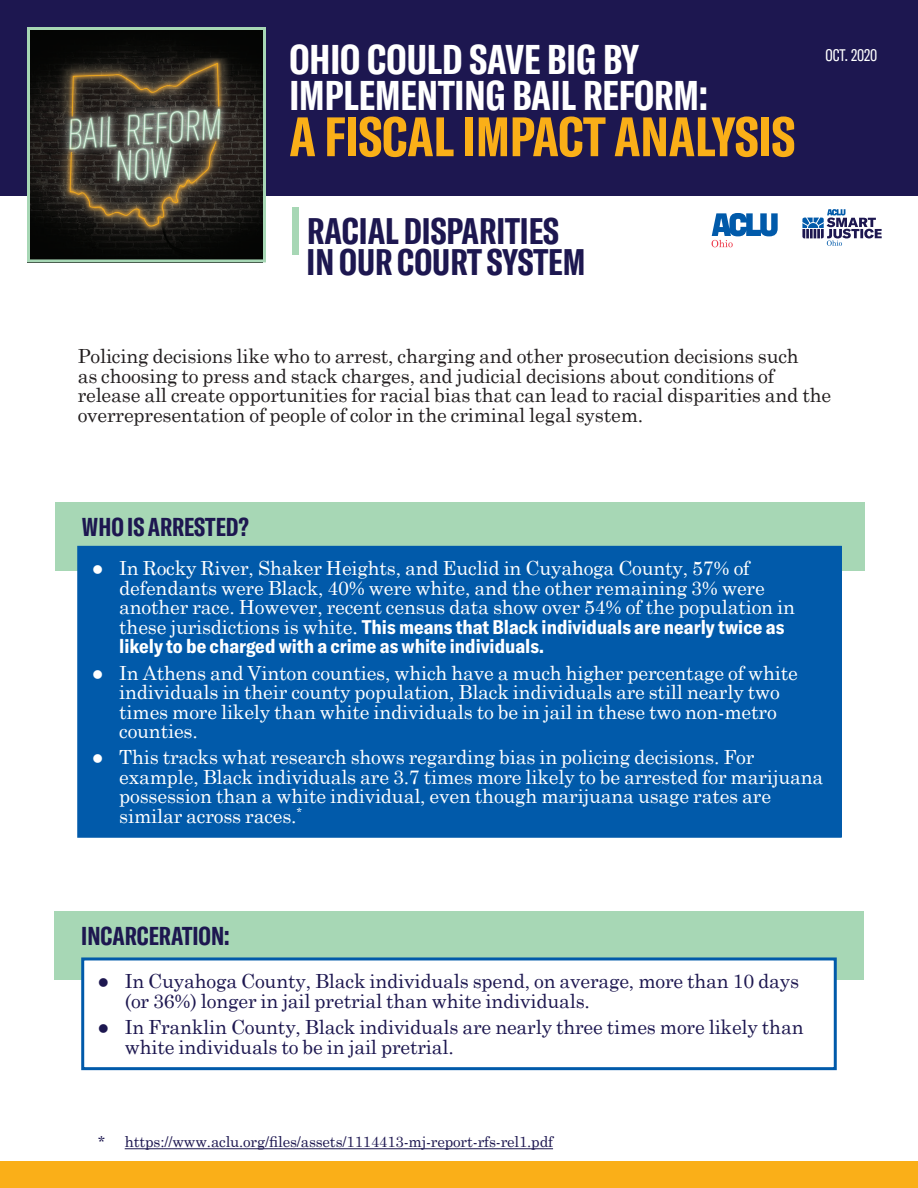
<style>
.page{position:relative;width:918px;height:1188px;background:#fff}
.page>*{position:absolute;margin:0;border:0;box-sizing:border-box;transform-origin:0 0}
.t1{font:700 extra-condensed 54.6px "GT America";color:#faaf18}
.t2{font:700 extra-condensed 40.95px/36.3px "GT America";color:#fff}
.t3{font:700 extra-condensed 36.45px/31.5px "GT America";color:#1d1750}
.t4{font:700 extra-condensed 25.5px "GT America";color:#1d1750}
.t5{font:19.5px/19.5px "Century Schoolbook";letter-spacing:-.01em;color:#fff}
.t6{font:19.5px/19.5px "Century Schoolbook";letter-spacing:-.01em;color:#231f20}
.t7{font:19.5px/19.5px "Century Schoolbook";letter-spacing:-.01em;color:#1d1750}
.t8{font:extra-condensed 16.5px "GT America";letter-spacing:-.01em;color:#fff}
.EndNote{font:15px "Century Schoolbook";letter-spacing:-.01em;color:#1d1750}
.s1{font-size:54.75px;color:#a7d7b5}
.s2{font-family:"GT America";font-weight:700;font-stretch:condensed}
</style>
<div class="page">
<div style="left:0;top:0;width:918px;height:195px;background:#1d1750"></div>
<img style="left:31px;top:31px;width:231px;height:227px">
<div style="left:27px;top:27px;width:239px;height:235px;border:3px solid #a7d7b5"></div>
<svg style="left:803px;top:209px;width:79px;height:37px"></svg>
<svg style="left:712px;top:213px;width:66px;height:34px"></svg>
<div style="left:0;top:1161px;width:918px;height:27px;background:#faaf18"></div>
<div style="left:55px;top:502px;width:810px;height:69px;background:#a7d7b5"></div>
<div style="left:78px;top:547px;width:763px;height:290px;background:#015aaa"></div>
<div style="left:77px;top:546px;width:765px;height:292px;border:2px solid #015aaa"></div>
<hr style="left:125px;top:1148px;width:428px;height:1px;background:#1d1750">
<div style="left:54px;top:912px;width:810px;height:68px;background:#a7d7b5"></div>
<div style="left:83px;top:959px;width:752px;height:110px;background:#fff"></div>
<div style="left:81px;top:957px;width:756px;height:113px;border:3px solid #015aaa"></div>
<p class="t2" style="left:289px;top:41px;width:420px">OHIO COULD SAVE BIG BY<br>IMPLEMENTING BAIL REFORM:</p>
<p class="t1" style="left:289px;top:104px;width:507px">A FISCAL IMPACT ANALYSIS</p>
<p class="t3" style="left:307px;top:215px;width:280px;text-indent:-17px"><span class="s1">|</span> RACIAL DISPARITIES<br>IN OUR COURT SYSTEM</p>
<p class="t8" style="left:826px;top:45px;width:53px">OCT. 2020</p>
<p class="t6" style="left:78px;top:345px;width:755px">Policing decisions like who to arrest, charging and other prosecution decisions such<br>as choosing to press and stack charges, and judicial decisions about conditions of release all create opportunities for racial bias that can lead to racial disparities and the overrepresentation of people of color in the criminal legal system.</p>
<p class="t4" style="left:82px;top:512px;width:168px">WHO IS ARRESTED?</p>
<p class="t5" style="left:119px;top:557px;width:677px">In Rocky River, Shaker Heights, and Euclid in Cuyahoga County, 57% of defendants were Black, 40% were white, and the other remaining 3% were another race. However, recent census data show over 54% of the population in these jurisdictions is white. <span class="s2">This means that Black individuals are nearly twice as likely to be charged with a crime as white individuals.</span></p>
<p class="t5" style="left:119px;top:661px;width:680px">In Athens and Vinton counties, which have a much higher percentage of white individuals in their county population, Black individuals are still nearly two times more likely than white individuals to be in jail in these two non-metro counties.</p>
<p class="t5" style="left:119px;top:746px;width:706px">This tracks what research shows regarding bias in policing decisions. For example, Black individuals are 3.7 times more likely to be arrested for marijuana possession than a white individual, even though marijuana usage rates are similar across races.<sup>*</sup></p>
<p class="t4" style="left:81px;top:921px;width:150px">INCARCERATION:</p>
<p class="t7" style="left:125px;top:970px;width:676px">In Cuyahoga County, Black individuals spend, on average, more than 10 days (or 36%) longer in jail pretrial than white individuals.</p>
<p class="t7" style="left:125px;top:1016px;width:680px">In Franklin County, Black individuals are nearly three times more likely than white individuals to be in jail pretrial.</p>
<p class="EndNote" style="left:98px;top:1129px;width:457px">* https://www.aclu.org/files/assets/1114413-mj-report-rfs-rel1.pdf</p>
</div>
